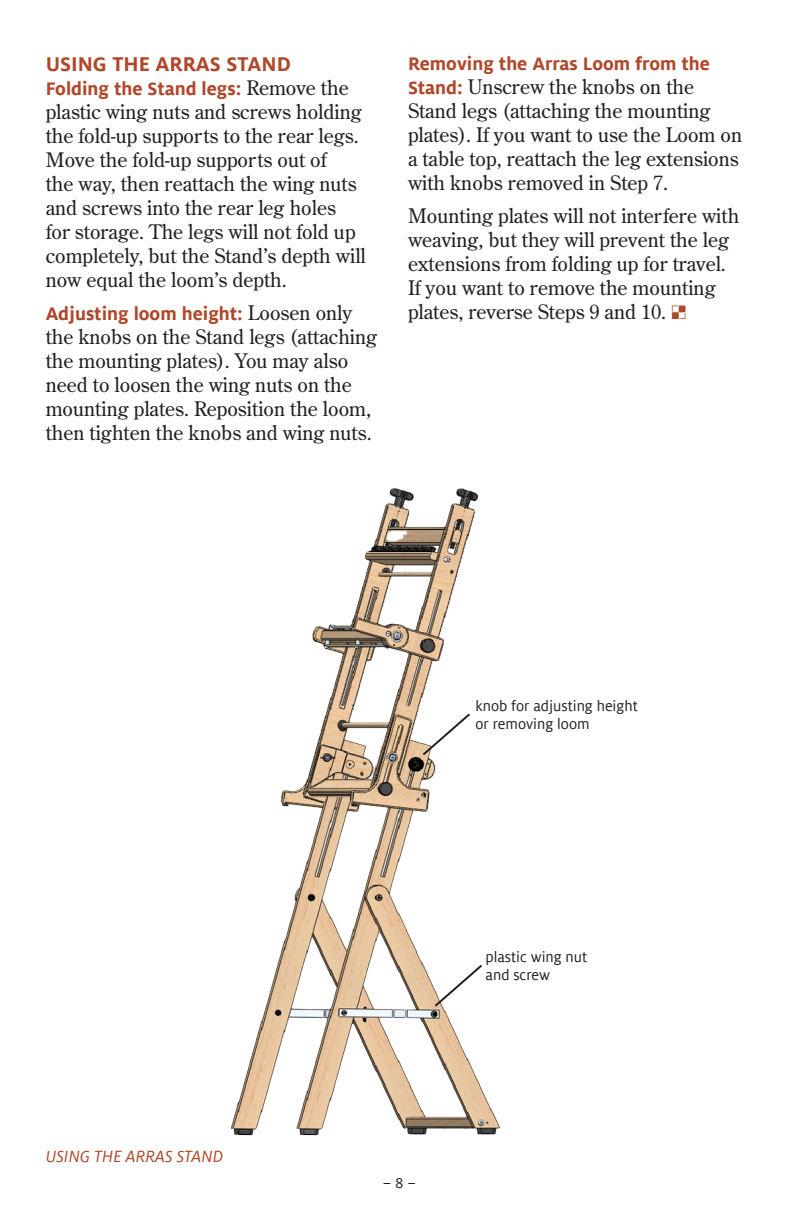
<style>
.page{position:relative;width:792px;height:1224px;background:#fff}
.page>*{position:absolute;margin:0;border:0;box-sizing:border-box;transform-origin:0 0}
.section_header{font:700 22px "Milo Offc";color:#b1472a}
.paragraph{font:20px/24px "Century Old Style Std";color:#231f20}
.figure_label{font:italic 18px "Milo Offc";color:#b1472a}
.call-out{font:16px/18px "Milo Offc";color:#231f20}
.s1{font-family:"Milo Offc";font-weight:700;color:#b1472a}
.s2{color:#b1472a}
</style>
<div class="page">
<img style="left:230px;top:488px;width:271px;height:648px">
<svg style="left:421px;top:711px;width:51px;height:46px"></svg>
<svg style="left:433px;top:963px;width:51px;height:46px"></svg>
<p class="section_header" style="left:46px;top:52px;width:247px">USING THE ARRAS STAND</p>
<p class="paragraph" style="left:46px;top:76px;width:322px"><span class="s1">Folding the Stand legs:</span> Remove the plastic wing nuts and screws holding the fold-up supports to the rear legs.<br>Move the fold-up supports out of<br>the way, then reattach the wing nuts and screws into the rear leg holes<br>for storage. The legs will not fold up completely, but the Stand’s depth will now equal the loom’s depth.</p>
<p class="paragraph" style="left:46px;top:301px;width:333px"><span class="s1">Adjusting loom height:</span> Loosen only the knobs on the Stand legs (attaching the mounting plates). You may also need to loosen the wing nuts on the mounting plates. Reposition the loom, then tighten the knobs and wing nuts.</p>
<p class="paragraph" style="left:408px;top:50px;width:336px"><span class="s1">Removing the Arras Loom from the Stand:</span> Unscrew the knobs on the Stand legs (attaching the mounting plates). If you want to use the Loom on a table top, reattach the leg extensions with knobs removed in Step 7.</p>
<p class="paragraph" style="left:408px;top:203px;width:333px">Mounting plates will not interfere with weaving, but they will prevent the leg extensions from folding up for travel.<br>If you want to remove the mounting plates, reverse Steps 9 and 10. <span class="s2">•</span></p>
<p class="figure_label" style="left:46px;top:1147px;width:179px">USING THE ARRAS STAND</p>
<p class="call-out" style="left:475px;top:697px;width:164px">knob for adjusting height or removing loom</p>
<p class="call-out" style="left:486px;top:948px;width:103px">plastic wing nut and screw</p>
<p class="call-out" style="left:383px;top:1175px;width:34px">– 8 –</p>
</div>
